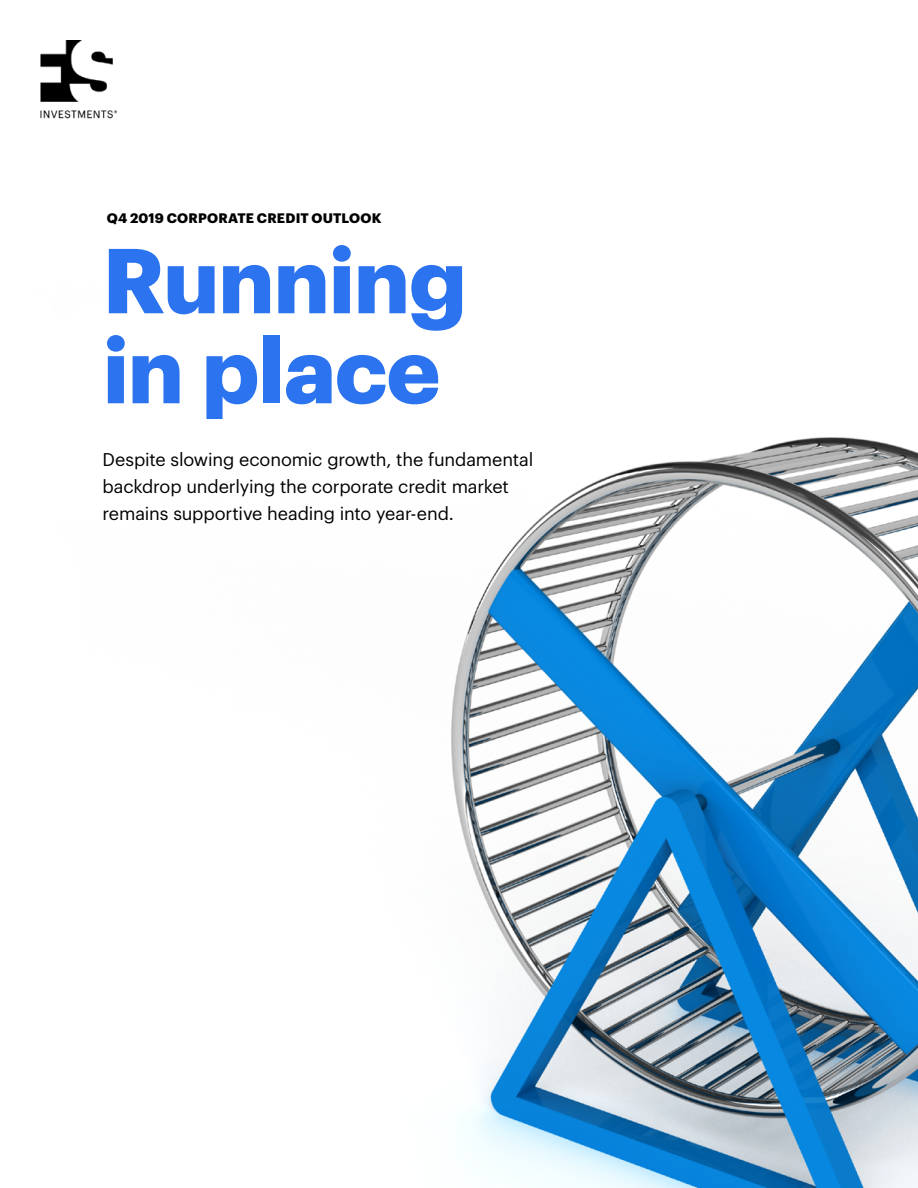
<style>
.page{position:relative;width:918px;height:1188px;background:#fff}
.page>*{position:absolute;margin:0;border:0;box-sizing:border-box;transform-origin:0 0}
.t1{font:700 90px/90px "Graphik";letter-spacing:-.01em;color:#2c73ef}
.t2{font:18px/27px "Graphik";letter-spacing:-.01em;color:#000}
.t3{font:700 13.5px "Graphik";letter-spacing:.015em;color:#000}
</style>
<div class="page">
<img style="left:451px;top:437px;width:467px;height:751px">
<img style="left:40px;top:40px;width:78px;height:79px">
<p class="t3" style="left:107px;top:208px;width:276px">Q4 2019 CORPORATE CREDIT OUTLOOK</p>
<h1 class="t1" style="left:103px;top:228px;width:366px">Running in place</h1>
<p class="t2" style="left:103px;top:445px;width:432px">Despite slowing economic growth, the fundamental backdrop underlying the corporate credit market remains supportive heading into year-end.</p>
</div>
